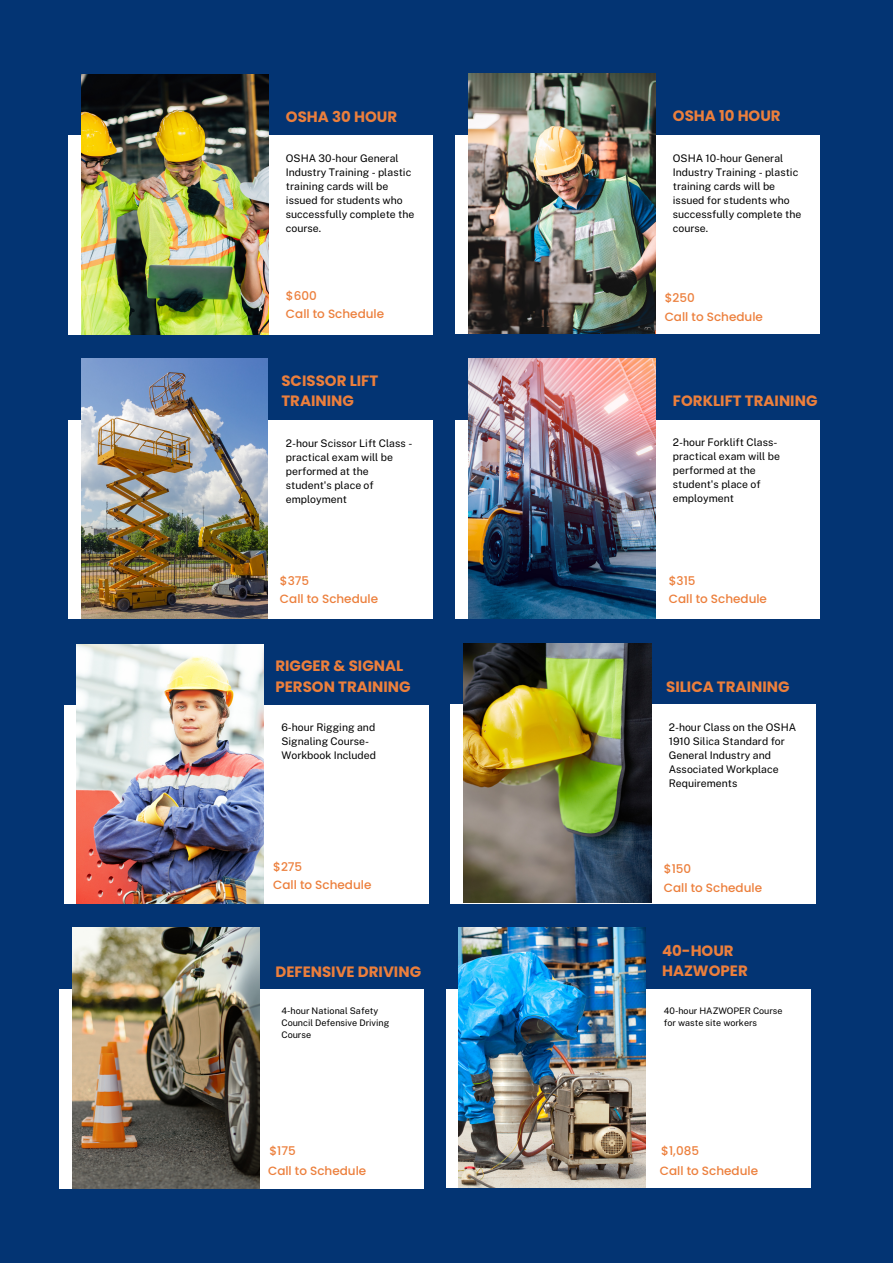
<style>
.page{position:relative;width:893px;height:1264px;background:#fff}
.page>*{position:absolute;margin:0;border:0;box-sizing:border-box;transform-origin:0 0}
.t1{font:700 15px/20.2px "Poppins";color:#ec7f3c}
.t2{font:500 12px/18.3px "Poppins";color:#ec7f3c}
.t3{font:10.5px/14px "Public Sans";color:#000}
.t4{font:9px/12.1px "Public Sans";color:#000}
</style>
<div class="page">
<div style="left:0;top:0;width:892px;height:1262px;background:#033473"></div>
<div style="left:68px;top:136px;width:365px;height:198px;background:#fff"></div>
<img style="left:81px;top:74px;width:188px;height:260px">
<div style="left:455px;top:135px;width:364px;height:199px;background:#fff"></div>
<img style="left:468px;top:74px;width:187px;height:260px">
<div style="left:68px;top:420px;width:365px;height:199px;background:#fff"></div>
<img style="left:81px;top:359px;width:187px;height:259px">
<div style="left:455px;top:420px;width:364px;height:198px;background:#fff"></div>
<img style="left:468px;top:359px;width:187px;height:259px">
<div style="left:64px;top:704px;width:364px;height:199px;background:#fff"></div>
<img style="left:77px;top:644px;width:186px;height:259px">
<div style="left:451px;top:704px;width:364px;height:199px;background:#fff"></div>
<img style="left:463px;top:643px;width:188px;height:259px">
<div style="left:59px;top:989px;width:365px;height:199px;background:#fff"></div>
<img style="left:72px;top:927px;width:188px;height:261px">
<div style="left:446px;top:988px;width:364px;height:199px;background:#fff"></div>
<img style="left:458px;top:927px;width:187px;height:260px">
<h1 class="t1" style="left:286px;top:106px;width:113px">OSHA 30 HOUR</h1>
<p class="t3" style="left:286px;top:151px;width:130px">OSHA 30-hour General<br>Industry Training - plastic training cards will be issued for students who successfully complete the course.</p>
<p class="t2" style="left:286px;top:286px;width:100px">$600<br>Call to Schedule</p>
<h1 class="t1" style="left:281px;top:370px;width:98px">SCISSOR LIFT<br>TRAINING</h1>
<p class="t3" style="left:286px;top:436px;width:128px">2-hour Scissor Lift Class - practical exam will be performed at the student's place of employment</p>
<h1 class="t1" style="left:672px;top:106px;width:109px">OSHA 10 HOUR</h1>
<p class="t3" style="left:672px;top:151px;width:130px">OSHA 10-hour General<br>Industry Training - plastic training cards will be issued for students who successfully complete the course.</p>
<p class="t2" style="left:664px;top:289px;width:100px">$250<br>Call to Schedule</p>
<h1 class="t1" style="left:672px;top:390px;width:146px">FORKLIFT TRAINING</h1>
<p class="t3" style="left:672px;top:435px;width:109px">2-hour Forklift Class&shy;practical exam will be performed at the student's place of employment</p>
<p class="t2" style="left:280px;top:571px;width:100px">$375<br>Call to Schedule</p>
<p class="t2" style="left:668px;top:571px;width:100px">$315<br>Call to Schedule</p>
<h1 class="t1" style="left:275px;top:656px;width:137px">RIGGER &amp; SIGNAL<br>PERSON TRAINING</h1>
<p class="t3" style="left:281px;top:720px;width:96px">6-hour Rigging and<br>Signaling Course-<br>Workbook Included</p>
<h1 class="t1" style="left:666px;top:676px;width:125px">SILICA TRAINING</h1>
<p class="t3" style="left:668px;top:720px;width:129px">2-hour Class on the OSHA<br>1910 Silica Standard for<br>General Industry and<br>Associated Workplace<br>Requirements</p>
<p class="t2" style="left:273px;top:857px;width:100px">$275<br>Call to Schedule</p>
<p class="t2" style="left:663px;top:859px;width:100px">$150<br>Call to Schedule</p>
<h1 class="t1" style="left:275px;top:961px;width:147px">DEFENSIVE DRIVING</h1>
<p class="t4" style="left:281px;top:1004px;width:109px">4-hour National Safety<br>Council Defensive Driving<br>Course</p>
<p class="t2" style="left:268px;top:1140px;width:100px;line-height:20.2px">$175<br>Call to Schedule</p>
<h1 class="t1" style="left:662px;top:940px;width:87px">40-HOUR<br>HAZWOPER</h1>
<p class="t4" style="left:663px;top:1004px;width:120px">40-hour HAZWOPER Course for waste site workers</p>
<p class="t2" style="left:659px;top:1140px;width:100px;line-height:20.2px">$1,085<br>Call to Schedule</p>
</div>
